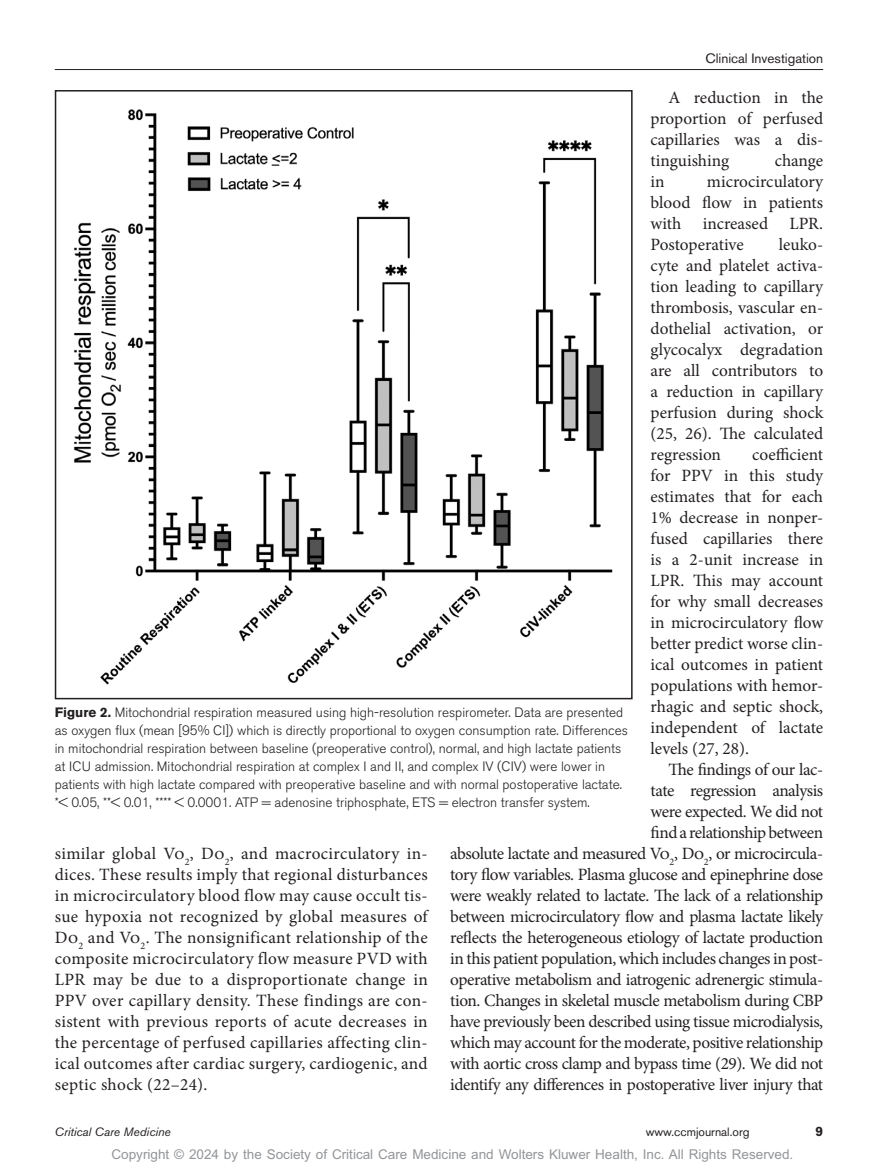
<style>
.page{position:relative;width:878px;height:1175px;background:#fff}
.page>*{position:absolute;margin:0;border:0;box-sizing:border-box;transform-origin:0 0}
.t1{font:17.25px/21px "Minion Pro";letter-spacing:-.025em;color:#231f20;text-align:justify}
.t2{font:300 13.5px/18px "Akzidenz Grotesk BE";color:#231f20}
.t3{font:13.5px "Arial MT Std";color:#939598}
.t4{font:13.5px "Akzidenz Grotesk BE";color:#231f20}
.t5{font:700 13.5px "Akzidenz Grotesk BE";color:#231f20}
.t6{font:italic 12px "Akzidenz Grotesk BE";color:#231f20}
.t7{font:12px "Akzidenz Grotesk BE";color:#231f20}
.s1{font-weight:700}
</style>
<div class="page">
<hr style="left:55px;top:69px;width:768px;height:1px;background:#231f20">
<img style="left:74px;top:109px;width:539px;height:576px">
<div style="left:55px;top:90px;width:577px;height:609px;border:2px solid #231f20"></div>
<p class="t4" style="left:705px;top:50px;width:119px">Clinical Investigation</p>
<p class="t1" style="left:650px;top:87px;width:174px;text-indent:18px">A reduction in the proportion of perfused capillaries was a dis&shy;tinguishing</p>
<p class="t1" style="left:774px;top:150px;width:50px">change</p>
<p class="t1" style="left:650px;top:171px;width:174px;text-indent:56px">microcirculatory blood flow in patients with increased LPR.<br>Postoperative</p>
<p class="t1" style="left:650px;top:171px;width:16px">in</p>
<p class="t1" style="left:650px;top:234px;width:174px;text-indent:128px">leuko&shy;cyte and platelet activa&shy;tion leading to capillary thrombosis, vascular en&shy;dothelial activation, or glycocalyx degradation are all contributors to a reduction in capillary perfusion during shock (25, 26). The calculated regression</p>
<p class="t1" style="left:650px;top:443px;width:174px;text-indent:102px">coefficient for PPV in this study estimates that for each 1% decrease in nonper&shy;fused capillaries there is a 2-unit increase in LPR. This may account for why small decreases in microcirculatory flow better predict worse clin&shy;ical outcomes in patient populations with hemor&shy;rhagic and septic shock, independent of lactate levels (27, 28).</p>
<p class="t1" style="left:450px;top:758px;width:374px;text-align:right">The findings of our lac-<br>tate regression analysis<br>were expected. We did not<br>find a relationship between<br>absolute lactate and measured Vo<sub>2</sub>, Do<sub>2</sub>, or microcircula&shy;tory flow variables. Plasma glucose and epinephrine dose were weakly related to lactate. The lack of a relationship between microcirculatory flow and plasma lactate likely reflects the heterogeneous etiology of lactate production in this patient population, which includes changes in post&shy;operative metabolism and iatrogenic adrenergic stimula&shy;tion. Changes in skeletal muscle metabolism during CBP have previously been described using tissue microdialysis, which may account for the moderate, positive relationship with aortic cross clamp and bypass time (29). We did not identify any differences in postoperative liver injury that</p>
<p class="t2" style="left:55px;top:703px;width:574px"><span class="s1">Figure 2.</span> Mitochondrial respiration measured using high-resolution respirometer. Data are presented as oxygen flux (mean [95% CI]) which is directly proportional to oxygen consumption rate. Differences in mitochondrial respiration between baseline (preoperative control), normal, and high lactate patients at ICU admission. Mitochondrial respiration at complex I and II, and complex IV (CIV) were lower in patients with high lactate compared with preoperative baseline and with normal postoperative lactate. *&lt; 0.05, **&lt; 0.01, **** &lt; 0.0001. ATP = adenosine triphosphate, ETS = electron transfer system.</p>
<p class="t1" style="left:55px;top:843px;width:374px">similar global Vo<sub>2</sub>, Do<sub>2</sub>, and macrocirculatory in&shy;dices. These results imply that regional disturbances in microcirculatory blood flow may cause occult tis&shy;sue hypoxia not recognized by global measures of Do<sub>2</sub> and Vo<sub>2</sub>. The nonsignificant relationship of the composite microcirculatory flow measure PVD with LPR may be due to a disproportionate change in PPV over capillary density. These findings are con&shy;sistent with previous reports of acute decreases in the percentage of perfused capillaries affecting clin&shy;ical outcomes after cardiac surgery, cardiogenic, and septic shock (22–24).</p>
<p class="t6" style="left:55px;top:1125px;width:118px">Critical Care Medicine</p>
<p class="t7" style="left:645px;top:1125px;width:105px">www.ccmjournal.org</p>
<p class="t5" style="left:815px;top:1123px;width:9px">9</p>
<p class="t3" style="left:111px;top:1146px;width:683px">Copyright © 2024 by the Society of Critical Care Medicine and Wolters Kluwer Health, Inc. All Rights Reserved.</p>
</div>
